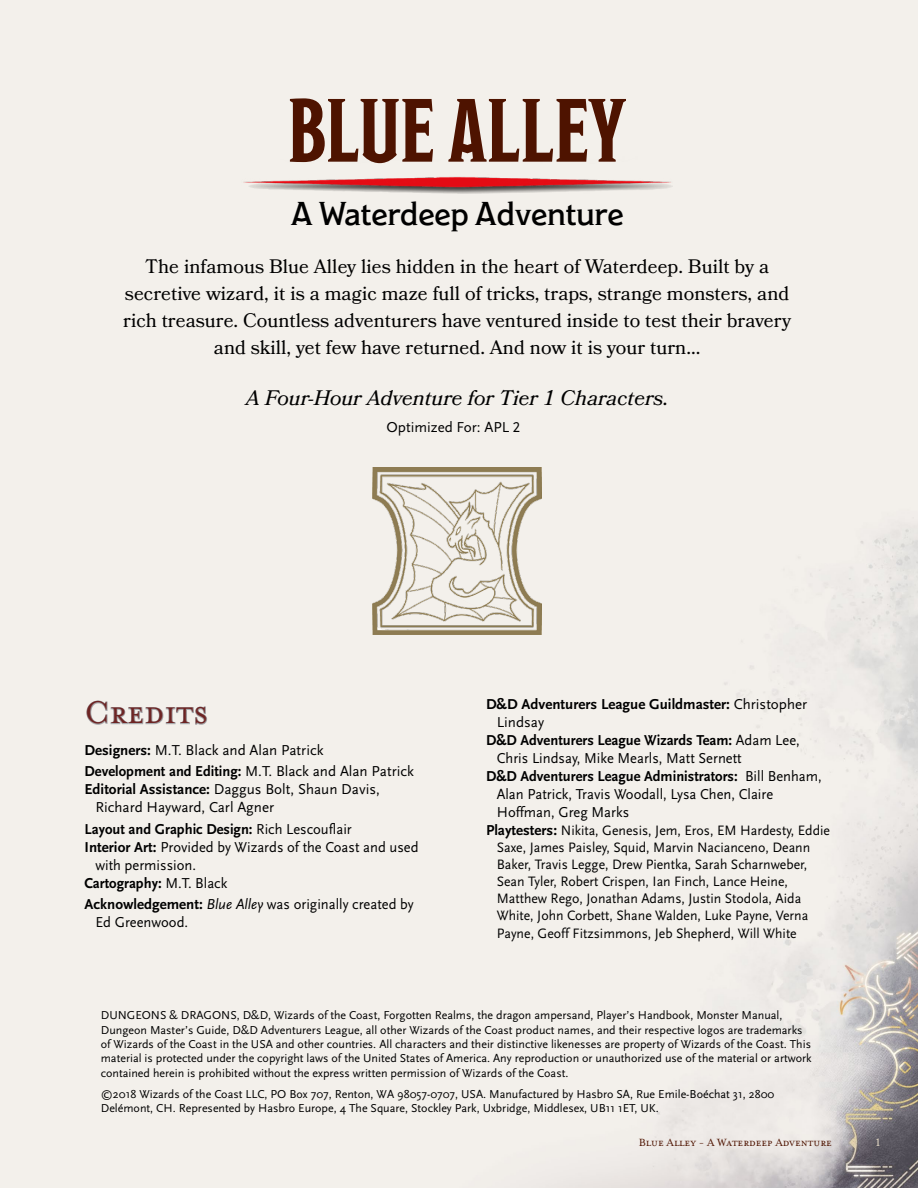
<style>
.page{position:relative;width:918px;height:1188px;background:#f3f0eb}
.page>*{position:absolute;margin:0;border:0;box-sizing:border-box;transform-origin:0 0}
.t1{font:82.5px "Tiamat Condensed SC";color:#4e1300}
.t2{font:36px "Mrs Eaves OT";letter-spacing:.005em;color:#6d2423}
.t3{font:500 33px "Tiamat Text";color:#000}
.t4{font:italic 21px "Bookmania";color:#000}
.t5{font:19.5px/27px "Bookmania";color:#000;text-align:center}
.t6{font:15px/18px "Scala Sans Regular LF";color:#000}
.t7{font:700 15px "Scala Sans";color:#000}
.t8{font:14.25px/17.1px "Scala Sans Regular LF";color:#000}
.t9{font:12px/14.4px "Scala Sans";color:#000}
.t10{font:12px "Mrs Eaves OT";color:#4e1300}
.t11{font:10.5px "Bookmania";color:#e5dac6}
.s1{font-family:"Scala Sans";font-weight:700}
.s2{font-family:"Scala Sans Regular LF";font-weight:400}
.s3{font-family:"Scala Sans Regular LF Italic"}
.s4{font-family:"Scala Sans";font-weight:700;font-size:15px}
</style>
<div class="page">
<img style="left:241px;top:157px;width:432px;height:36px">
<img style="left:373px;top:467px;width:169px;height:167px">
<svg style="left:86px;top:700px;width:122px;height:26px;background:#dbdad7"></svg>
<h1 class="t1" style="left:288px;top:86px;width:340px">BLUE ALLEY</h1>
<h3 class="t3" style="left:291px;top:196px;width:334px">A Waterdeep Adventure</h3>
<p class="t5" style="left:123px;top:253px;width:669px">The infamous Blue Alley lies hidden in the heart of Waterdeep. Built by a secretive wizard, it is a magic maze full of tricks, traps, strange monsters, and rich treasure. Countless adventurers have ventured inside to test their bravery and skill, yet few have returned. And now it is your turn…</p>
<h3 class="t4" style="left:246px;top:385px;width:424px">A Four-Hour Adventure for Tier 1 Characters.</h3>
<p class="t6" style="left:387px;top:419px;width:135px">Optimized For: APL 2</p>
<h2 class="t2" style="left:85px;top:692px;width:125px">Credits</h2>
<p class="t6" style="left:85px;top:740px;width:331px;line-height:21.5px"><span class="s1">Designers:</span> M.T. Black and Alan Patrick<br><span class="s1">Development and Editing:</span> M.T. Black and Alan Patrick</p>
<p class="t6" style="left:95px;top:781px;width:286px;text-indent:-11px"><span class="s1">Editorial Assistance:</span> Daggus Bolt, Shaun Davis,<br>Richard Hayward, Carl Agner</p>
<p class="t7" style="left:85px;top:821px;width:269px">Layout and Graphic Design: <span class="s2">Rich Lescouflair</span></p>
<p class="t6" style="left:95px;top:838px;width:325px;text-indent:-11px"><span class="s1">Interior Art:</span> Provided by Wizards of the Coast and used with permission.</p>
<p class="t7" style="left:85px;top:875px;width:144px">Cartography: <span class="s2">M.T. Black</span></p>
<p class="t6" style="left:95px;top:896px;width:320px;text-indent:-11px"><span class="s1">Acknowledgement:</span> <span class="s3">Blue Alley</span> was originally created by<br>Ed Greenwood.</p>
<p class="t7" style="left:486px;top:696px;width:323px">D&amp;D Adventurers League Guildmaster: <span class="s2">Christopher</span></p>
<p class="t6" style="left:497px;top:713px;width:49px">Lindsay</p>
<p class="t7" style="left:486px;top:732px;width:315px">D&amp;D Adventurers League Wizards Team: <span class="s2">Adam Lee,</span></p>
<p class="t6" style="left:497px;top:749px;width:246px">Chris Lindsay, Mike Mearls, Matt Sernett</p>
<p class="t7" style="left:486px;top:768px;width:337px">D&amp;D Adventurers League Administrators: <span class="s2">Bill Benham,</span></p>
<p class="t6" style="left:497px;top:785px;width:278px">Alan Patrick, Travis Woodall, Lysa Chen, Claire<br>Hoffman, Greg Marks</p>
<p class="t8" style="left:497px;top:822px;width:335px;text-indent:-11px"><span class="s4">Playtesters:</span> Nikita, Genesis, Jem, Eros, EM Hardesty, Eddie Saxe, James Paisley, Squid, Marvin Nacianceno, Deann Baker, Travis Legge, Drew Pientka, Sarah Scharnweber, Sean Tyler, Robert Crispen, Ian Finch, Lance Heine, Matthew Rego, Jonathan Adams, Justin Stodola, Aida White, John Corbett, Shane Walden, Luke Payne, Verna Payne, Geoff Fitzsimmons, Jeb Shepherd, Will White</p>
<p class="t9" style="left:101px;top:1008px;width:712px">DUNGEONS &amp; DRAGONS, D&amp;D, Wizards of the Coast, Forgotten Realms, the dragon ampersand, Player’s Handbook, Monster Manual, Dungeon Master’s Guide, D&amp;D Adventurers League, all other Wizards of the Coast product names, and their respective logos are trademarks of Wizards of the Coast in the USA and other countries. All characters and their distinctive likenesses are property of Wizards of the Coast. This material is protected under the copyright laws of the United States of America. Any reproduction or unauthorized use of the material or artwork contained herein is prohibited without the express written permission of Wizards of the Coast.</p>
<p class="t9" style="left:101px;top:1087px;width:675px">©2018 Wizards of the Coast LLC, PO Box 707, Renton, WA 98057-0707, USA. Manufactured by Hasbro SA, Rue Emile-Boéchat 31, 2800<br>Delémont, CH. Represented by Hasbro Europe, 4 The Square, Stockley Park, Uxbridge, Middlesex, UB11 1ET, UK.</p>
<p class="t10" style="left:639px;top:1136px;width:195px">Blue Alley - A Waterdeep Adventure</p>
<p class="t11" style="left:875px;top:1136px;width:8px">1</p>
</div>
